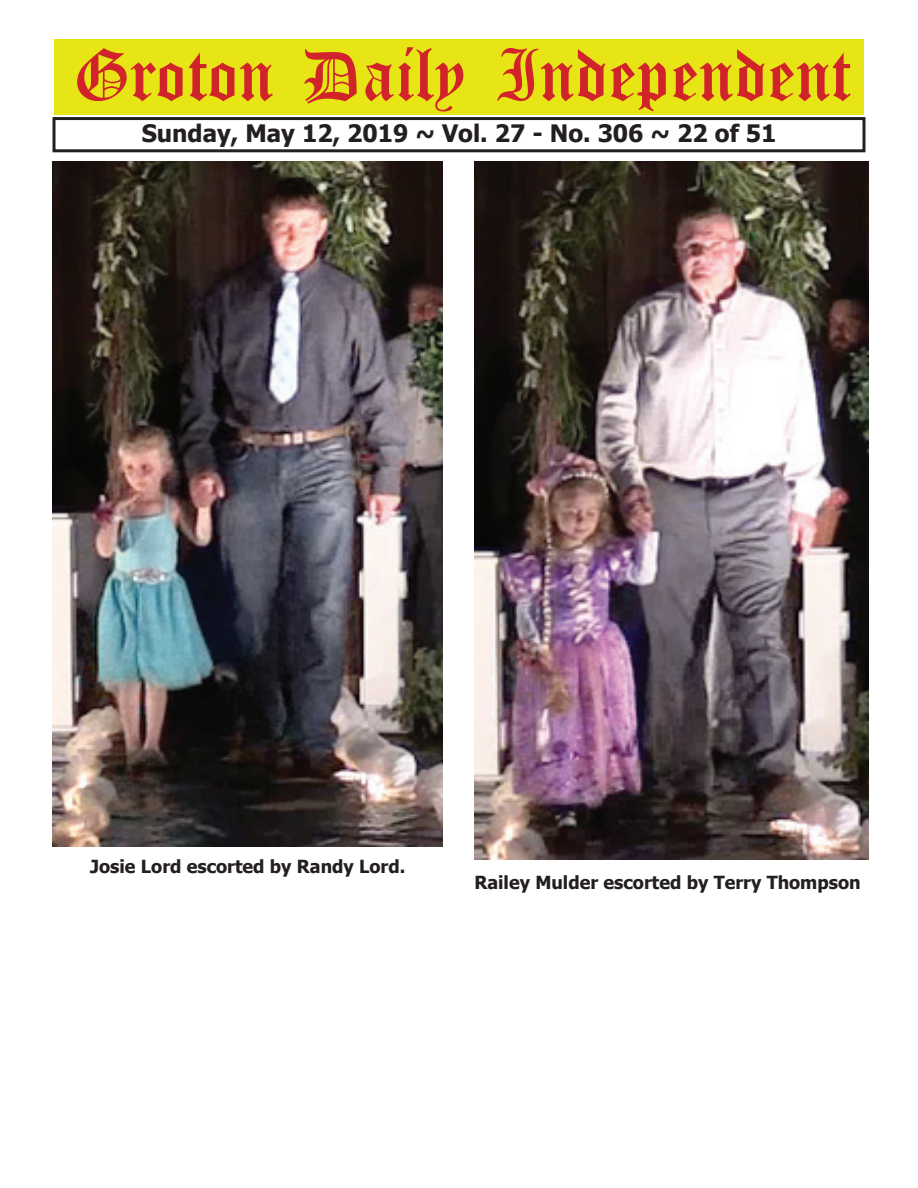
<style>
.page{position:relative;width:918px;height:1188px;background:#fff}
.page>*{position:absolute;margin:0;border:0;box-sizing:border-box;transform-origin:0 0}
.t1{font:54px "Old English Five";color:#d1232a}
.t2{font:700 24px "Tahoma";color:#231f20}
.t3{font:700 18px "Tahoma";color:#231f20}
</style>
<div class="page">
<div style="left:52px;top:117px;width:814px;height:35px;border:3px solid #231f20"></div>
<div style="left:54px;top:40px;width:810px;height:75px;background:#e7e515"></div>
<img style="left:52px;top:162px;width:391px;height:685px">
<img style="left:475px;top:162px;width:393px;height:698px">
<h1 class="t1" style="left:73px;top:50px;width:779px">Groton Daily Independent</h1>
<h2 class="t2" style="left:142px;top:116px;width:636px">Sunday, May 12, 2019 ~ Vol. 27 - No. 306 ~ 22 of 51</h2>
<p class="t3" style="left:90px;top:854px;width:317px">Josie Lord escorted by Randy Lord.</p>
<p class="t3" style="left:474px;top:869px;width:388px">Railey Mulder escorted by Terry Thompson</p>
</div>
